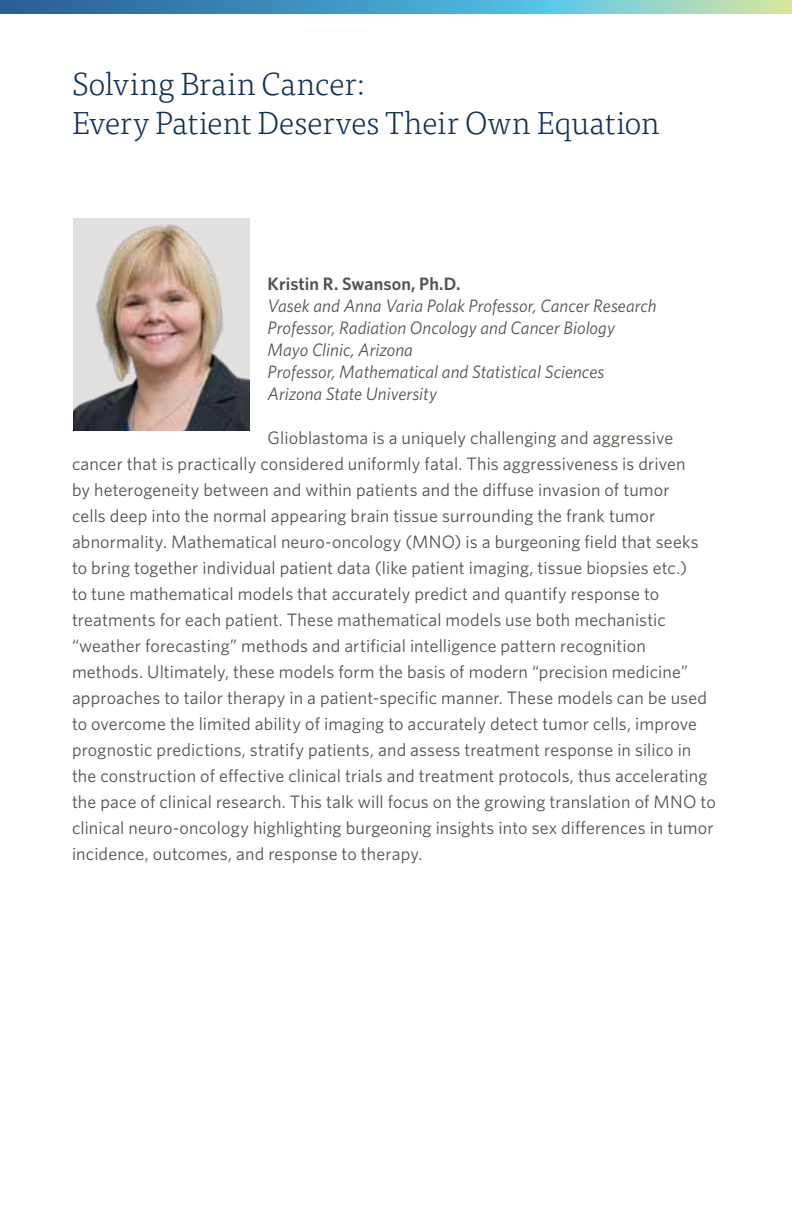
<style>
.page{position:relative;width:792px;height:1224px;background:#fff}
.page>*{position:absolute;margin:0;border:0;box-sizing:border-box;transform-origin:0 0}
.t1{font:300 32px/38.4px "Tisa Pro";letter-spacing:-.005em;color:#123053}
.t2{font:18px/26px "Whitney";letter-spacing:.005em;color:#51534a}
.t3{font:italic 18px/22px "Whitney";color:#51534a}
.t4{font:600 18px "Whitney";letter-spacing:.005em;color:#51534a}
</style>
<div class="page">
<svg style="left:0;top:0;width:792px;height:14px;background:#5aa3be"></svg>
<img style="left:73px;top:218px;width:177px;height:212px">
<h1 class="t1" style="left:72px;top:64px;width:589px">Solving Brain Cancer:<br>Every Patient Deserves Their Own Equation</h1>
<p class="t4" style="left:268px;top:272px;width:195px">Kristin R. Swanson, Ph.D.</p>
<p class="t3" style="left:268px;top:294px;width:391px">Vasek and Anna Varia Polak Professor, Cancer Research Professor, Radiation Oncology and Cancer Biology Mayo Clinic, Arizona<br>Professor, Mathematical and Statistical Sciences Arizona State University</p>
<p class="t2" style="left:72px;top:424px;width:645px;text-indent:196px">Glioblastoma is a uniquely challenging and aggressive cancer that is practically considered uniformly fatal. This aggressiveness is driven<br>by heterogeneity between and within patients and the diffuse invasion of tumor<br>cells deep into the normal appearing brain tissue surrounding the frank tumor abnormality. Mathematical neuro-oncology (MNO) is a burgeoning field that seeks to bring together individual patient data (like patient imaging, tissue biopsies etc.)<br>to tune mathematical models that accurately predict and quantify response to treatments for each patient. These mathematical models use both mechanistic “weather forecasting” methods and artificial intelligence pattern recognition methods. Ultimately, these models form the basis of modern “precision medicine” approaches to tailor therapy in a patient-specific manner. These models can be used to overcome the limited ability of imaging to accurately detect tumor cells, improve prognostic predictions, stratify patients, and assess treatment response in silico in the construction of effective clinical trials and treatment protocols, thus accelerating the pace of clinical research. This talk will focus on the growing translation of MNO to clinical neuro-oncology highlighting burgeoning insights into sex differences in tumor incidence, outcomes, and response to therapy.</p>
</div>
